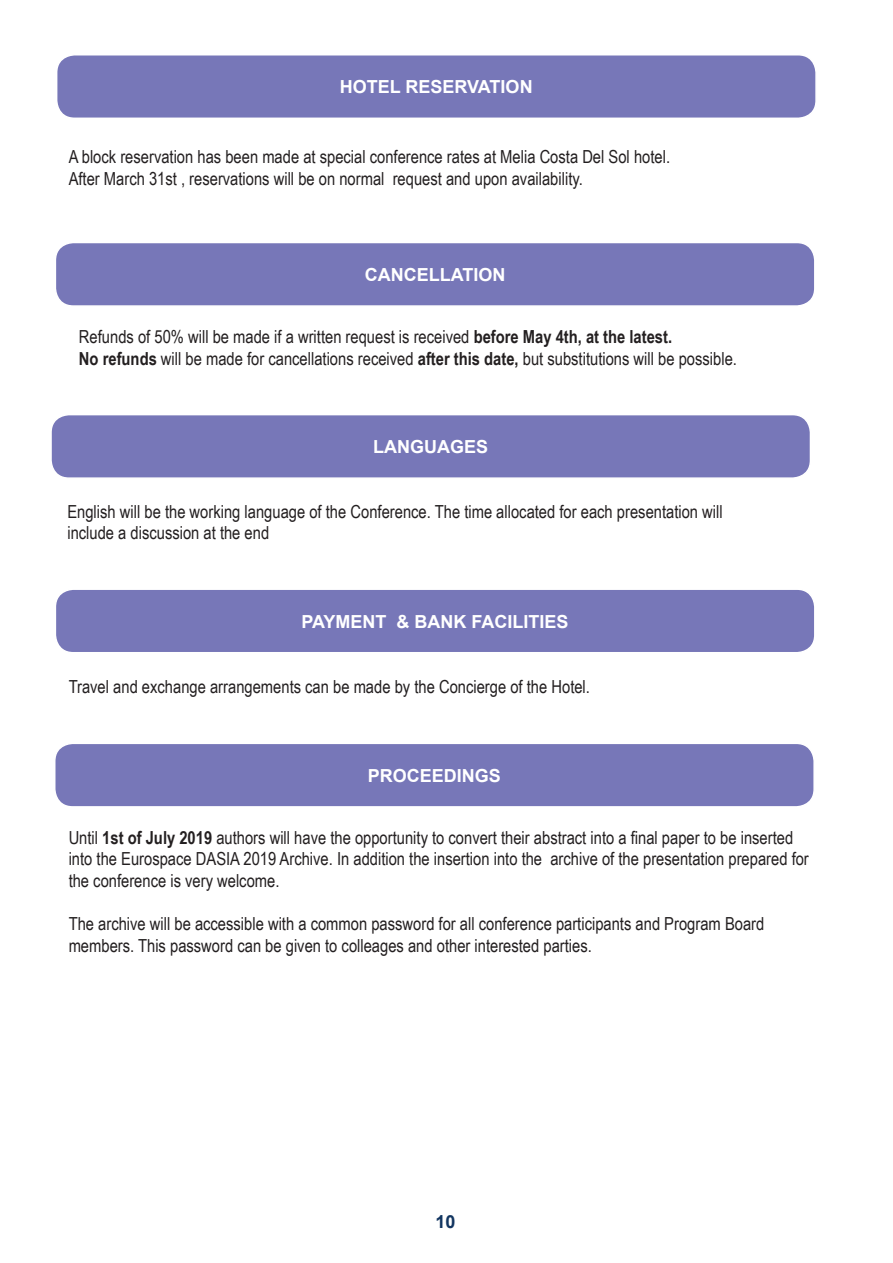
<style>
.page{position:relative;width:893px;height:1263px;background:#fff}
.page>*{position:absolute;margin:0;border:0;box-sizing:border-box;transform-origin:0 0}
.t1{font:18px/21.6px "Arial Narrow";color:#231f20}
.t2{font:700 18px "Arial";color:#fff}
.t3{font:700 18px "Arial";color:#133661}
.s1{font-weight:700}
</style>
<div class="page">
<div style="left:55px;top:242px;width:760px;height:64px;background:#7777b8;border-radius:18px"></div>
<div style="left:55px;top:242px;width:761px;height:65px;border:2px solid #fff;border-radius:18px"></div>
<div style="left:51px;top:415px;width:759px;height:63px;background:#7777b8;border-radius:18px"></div>
<div style="left:50px;top:414px;width:761px;height:65px;border:2px solid #fff;border-radius:18px"></div>
<div style="left:55px;top:589px;width:760px;height:64px;background:#7777b8;border-radius:18px"></div>
<div style="left:55px;top:588px;width:761px;height:65px;border:2px solid #fff;border-radius:18px"></div>
<div style="left:55px;top:743px;width:759px;height:64px;background:#7777b8;border-radius:18px"></div>
<div style="left:54px;top:743px;width:761px;height:65px;border:2px solid #fff;border-radius:18px"></div>
<div style="left:57px;top:55px;width:759px;height:63px;background:#7777b8;border-radius:18px"></div>
<div style="left:56px;top:54px;width:761px;height:65px;border:2px solid #fff;border-radius:18px"></div>
<p class="t2" style="left:340px;top:74px;width:194px">HOTEL RESERVATION</p>
<p class="t1" style="left:69px;top:145px;width:603px">A block reservation has been made at special conference rates at Melia Costa Del Sol hotel.</p>
<p class="t1" style="left:69px;top:167px;width:516px">After March 31st , reservations will be on normal request and upon availability.</p>
<p class="t2" style="left:365px;top:262px;width:142px">CANCELLATION</p>
<p class="t1" style="left:79px;top:325px;width:659px">Refunds of 50% will be made if a written request is received <span class="s1">before May 4th, at the latest.<br>No refunds</span> will be made for cancellations received <span class="s1">after this date,</span> but substitutions will be possible.</p>
<p class="t2" style="left:373px;top:434px;width:117px">LANGUAGES</p>
<p class="t1" style="left:67px;top:500px;width:657px">English will be the working language of the Conference. The time allocated for each presentation will include a discussion at the end</p>
<p class="t2" style="left:301px;top:608px;width:269px">PAYMENT &amp; BANK FACILITIES</p>
<p class="t1" style="left:69px;top:675px;width:523px">Travel and exchange arrangements can be made by the Concierge of the Hotel.</p>
<p class="t2" style="left:368px;top:763px;width:135px">PROCEEDINGS</p>
<p class="t1" style="left:69px;top:826px;width:742px">Until <span class="s1">1st of July 2019</span> authors will have the opportunity to convert their abstract into a final paper to be inserted into the Eurospace DASIA 2019 Archive. In addition the insertion into the archive of the presentation prepared for the conference is very welcome.</p>
<p class="t1" style="left:69px;top:912px;width:697px">The archive will be accessible with a common password for all conference participants and Program Board members. This password can be given to colleages and other interested parties.</p>
<p class="t3" style="left:435px;top:1209px;width:22px">10</p>
</div>
